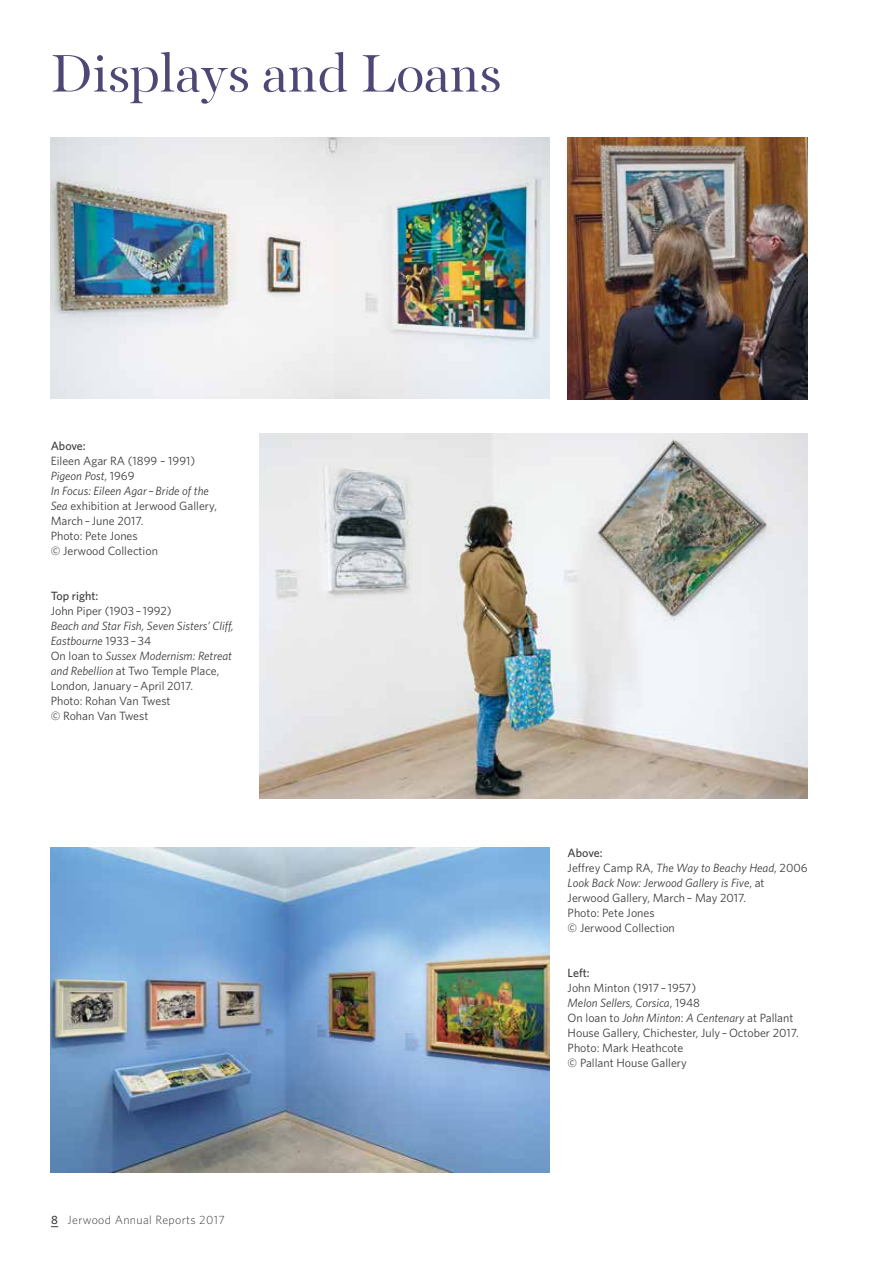
<style>
.page{position:relative;width:893px;height:1263px;background:#fff}
.page>*{position:absolute;margin:0;border:0;box-sizing:border-box;transform-origin:0 0}
.t1{font:54px "PF Regal Display Pro";letter-spacing:-.005em;color:#4d4876}
.t2{font:12px/15px "Whitney";color:#3c3c3b}
.t3{font:300 12px "Whitney";letter-spacing:.03em;color:#3c3c3b}
.t4{font:500 12px "Whitney";color:#3c3c3b}
.s1{font-style:italic}
.s2{font-weight:500}
</style>
<div class="page">
<img style="left:51px;top:137px;width:499px;height:262px">
<img style="left:51px;top:848px;width:499px;height:324px">
<img style="left:567px;top:138px;width:241px;height:261px">
<img style="left:259px;top:434px;width:549px;height:365px">
<h1 class="t1" style="left:51px;top:43px;width:452px">Displays and Loans</h1>
<p class="t4" style="left:51px;top:438px;width:37px">Above:</p>
<p class="t2" style="left:51px;top:453px;width:168px">Eileen Agar RA (1899 – 1991)<br><span class="s1">Pigeon Post</span>, 1969<br><span class="s1">In Focus: Eileen Agar</span> – <span class="s1">Bride of the<br>Sea</span> exhibition at Jerwood Gallery,<br>March – June 2017.<br>Photo: Pete Jones<br>© Jerwood Collection</p>
<p class="t4" style="left:51px;top:588px;width:49px">Top right:</p>
<p class="t2" style="left:51px;top:603px;width:123px">John Piper (1903 – 1992)</p>
<p class="t2" style="left:51px;top:618px;width:185px"><span class="s1">Beach and Star Fish, Seven Sisters’ Cliff,<br>Eastbourne</span> 1933 – 34<br>On loan to <span class="s1">Sussex Modernism: Retreat and Rebellion</span> at Two Temple Place,<br>London, January – April 2017.<br>Photo: Rohan Van Twest<br>© Rohan Van Twest</p>
<p class="t3" style="left:51px;top:1211px;width:175px"><span class="s2">8</span> Jerwood Annual Reports 2017</p>
<p class="t2" style="left:568px;top:845px;width:241px"><span class="s2">Above:<br></span>Jeffrey Camp RA, <span class="s1">The Way to Beachy Head</span>, 2006<br><span class="s1">Look Back Now: Jerwood Gallery is Five</span>, at<br>Jerwood Gallery, March – May 2017.<br>Photo: Pete Jones<br>© Jerwood Collection</p>
<p class="t4" style="left:568px;top:965px;width:24px">Left:</p>
<p class="t2" style="left:568px;top:980px;width:233px">John Minton (1917 – 1957)<br><span class="s1">Melon Sellers, Corsica</span>, 1948<br>On loan to <span class="s1">John Minton</span>: <span class="s1">A Centenary</span> at Pallant<br>House Gallery, Chichester, July – October 2017.<br>Photo: Mark Heathcote<br>© Pallant House Gallery</p>
</div>
